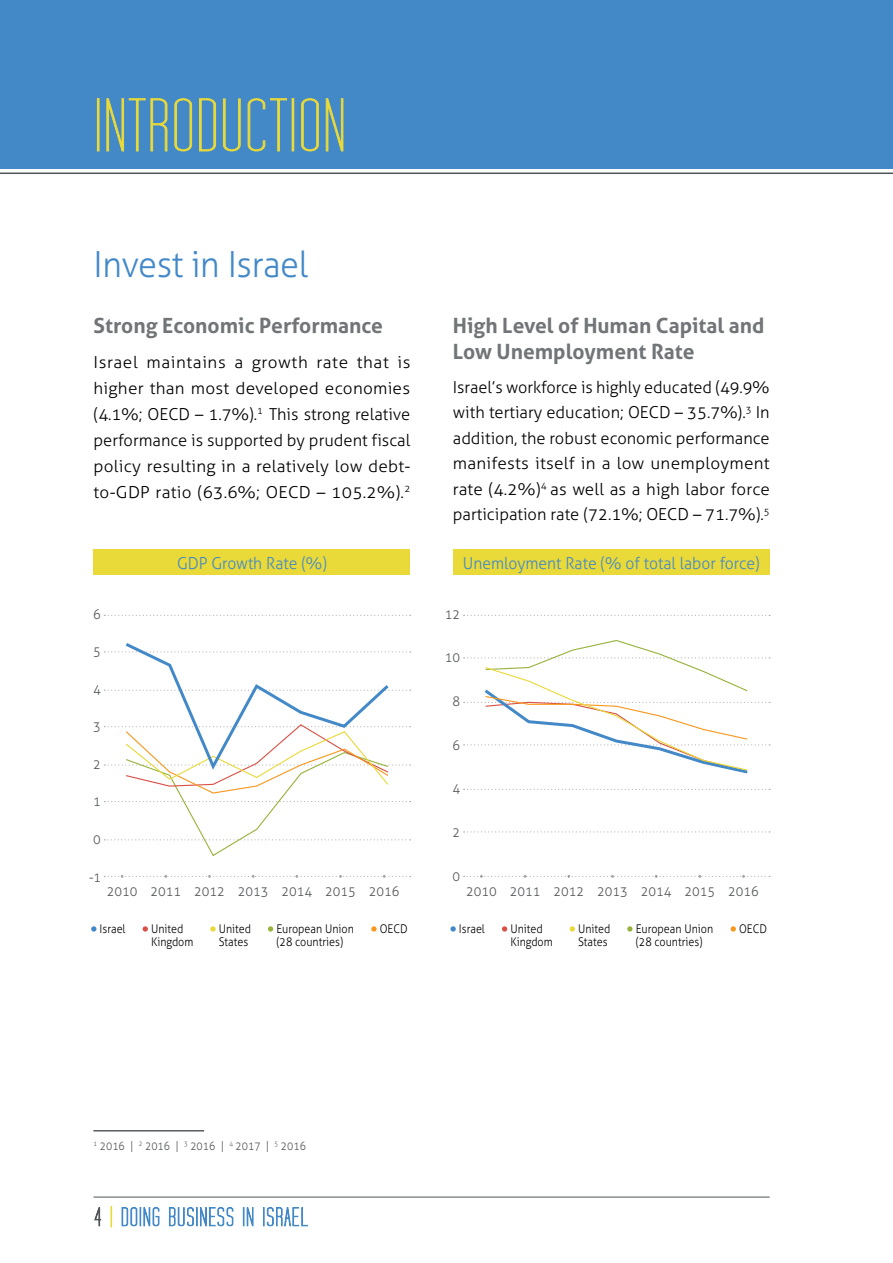
<style>
.page{position:relative;width:893px;height:1263px;background:#fff}
.page>*{position:absolute;margin:0;border:0;box-sizing:border-box;transform-origin:0 0}
.t1{font:75.75px "Tall Films Expanded";color:#e9d939;scale:1.04 1}
.t2{font:300 36px "Aller";letter-spacing:-.01em;color:#4389c8;scale:.95 1}
.t3{font:700 21px/25.5px "Aller";color:#717578}
.t4{font:300 16.5px/25.5px "Aller";letter-spacing:.01em;color:#000;text-align:justify}
.t5{font:300 16.5px/26.1px "Aller";letter-spacing:.01em;color:#000;text-align:justify;scale:1.04 1}
.t6{font:300 16.5px "Aller";color:#4389c8;scale:.95 1}
.t7{font:300 13.5px "Aller";color:#58595b;scale:.95 1}
.t8{font:300 13.5px "Aller";color:#58595b;scale:.92 1}
.t9{font:300 12px/13.5px "Aller";color:#000;scale:.9 1}
.t10{font:300 11.7px "Aller";color:#58595b;scale:.9 1}
</style>
<div class="page">
<svg style="left:95px;top:1207px;width:6px;height:19px"></svg>
<svg style="left:111px;top:1206px;width:1px;height:21px"></svg>
<svg style="left:122px;top:1207px;width:37px;height:19px"></svg>
<svg style="left:169px;top:1207px;width:64px;height:19px"></svg>
<svg style="left:243px;top:1207px;width:10px;height:19px"></svg>
<svg style="left:263px;top:1207px;width:45px;height:19px"></svg>
<hr style="left:94px;top:1197px;width:676px;height:1px;background:#4d5356">
<div style="left:0;top:0;width:893px;height:168px;background:#4389c8"></div>
<hr style="left:0;top:173px;width:893px;height:1px;background:#4d5356">
<div style="left:453px;top:550px;width:317px;height:25px;background:#e9d939"></div>
<svg style="left:450px;top:926px;width:6px;height:6px"></svg>
<svg style="left:570px;top:926px;width:5px;height:6px"></svg>
<svg style="left:502px;top:926px;width:5px;height:6px"></svg>
<svg style="left:627px;top:926px;width:6px;height:6px"></svg>
<svg style="left:731px;top:926px;width:5px;height:6px"></svg>
<svg style="left:464px;top:831px;width:306px;height:1px"></svg>
<svg style="left:464px;top:789px;width:306px;height:1px"></svg>
<svg style="left:464px;top:615px;width:306px;height:1px"></svg>
<svg style="left:464px;top:875px;width:306px;height:3px"></svg>
<svg style="left:464px;top:640px;width:306px;height:134px"></svg>
<div style="left:94px;top:550px;width:316px;height:25px;background:#e9d939"></div>
<svg style="left:91px;top:926px;width:5px;height:6px"></svg>
<svg style="left:210px;top:926px;width:6px;height:6px"></svg>
<svg style="left:143px;top:926px;width:5px;height:6px"></svg>
<svg style="left:268px;top:926px;width:5px;height:6px"></svg>
<svg style="left:371px;top:926px;width:6px;height:6px"></svg>
<svg style="left:104px;top:615px;width:307px;height:1px"></svg>
<svg style="left:104px;top:875px;width:307px;height:3px"></svg>
<svg style="left:104px;top:643px;width:307px;height:213px"></svg>
<div style="left:97px;top:98px;width:2px;height:53px;border:1px solid #e9d939"></div>
<svg style="left:106px;top:98px;width:62px;height:54px"></svg>
<svg style="left:174px;top:98px;width:18px;height:54px"></svg>
<svg style="left:199px;top:98px;width:17px;height:54px"></svg>
<svg style="left:223px;top:98px;width:18px;height:54px"></svg>
<svg style="left:247px;top:98px;width:40px;height:54px"></svg>
<div style="left:292px;top:98px;width:2px;height:53px;border:1px solid #e9d939"></div>
<svg style="left:301px;top:98px;width:18px;height:54px"></svg>
<svg style="left:326px;top:98px;width:17px;height:54px"></svg>
<hr style="left:94px;top:1130px;width:110px;height:1px;background:#4d5356">
<h1 class="t1" style="left:94px;top:90px;width:245px">INTRODUCTION</h1>
<h2 class="t2" style="left:94px;top:243px;width:228px">Invest in Israel</h2>
<p class="t3" style="left:94px;top:313px;width:291px">Strong Economic Performance</p>
<p class="t5" style="left:94px;top:349px;width:306px">Israel maintains a growth rate that is higher than most developed economies (4.1%; OECD – 1.7%).<sup>1</sup> This strong relative performance is supported by prudent fiscal policy resulting in a relatively low debt&shy;to-GDP ratio (63.6%; OECD – 105.2%).<sup>2</sup></p>
<p class="t6" style="left:177px;top:553px;width:159px">GDP Growth Rate (%)</p>
<p class="t3" style="left:453px;top:313px;width:313px">High Level of Human Capital and<br>Low Unemployment Rate</p>
<p class="t4" style="left:453px;top:374px;width:318px">Israel’s workforce is highly educated (49.9% with tertiary education; OECD – 35.7%).<sup>3</sup> In addition, the robust economic performance manifests itself in a low unemployment rate (4.2%)<sup>4</sup> as well as a high labor force participation rate (72.1%; OECD – 71.7%).<sup>5</sup></p>
<p class="t6" style="left:463px;top:553px;width:314px">Unemloyment Rate (% of total labor force)</p>
<p class="t7" style="left:93px;top:606px;width:10px">6</p>
<p class="t7" style="left:93px;top:643px;width:10px">5</p>
<p class="t7" style="left:93px;top:681px;width:10px">4</p>
<p class="t7" style="left:93px;top:718px;width:10px">3</p>
<p class="t7" style="left:93px;top:756px;width:10px">2</p>
<p class="t7" style="left:93px;top:793px;width:10px">1</p>
<p class="t7" style="left:93px;top:831px;width:10px">0</p>
<p class="t8" style="left:89px;top:869px;width:14px">-1</p>
<p class="t7" style="left:445px;top:606px;width:18px">12</p>
<p class="t7" style="left:445px;top:649px;width:18px">10</p>
<p class="t7" style="left:453px;top:693px;width:10px">8</p>
<p class="t7" style="left:453px;top:737px;width:10px">6</p>
<p class="t7" style="left:453px;top:780px;width:10px">4</p>
<p class="t7" style="left:453px;top:824px;width:10px">2</p>
<p class="t7" style="left:453px;top:868px;width:10px">0</p>
<p class="t7" style="left:107px;top:883px;width:310px">2010 2011 2012 2013 2014 2015 2016</p>
<p class="t7" style="left:466px;top:883px;width:310px">2010 2011 2012 2013 2014 2015 2016</p>
<p class="t9" style="left:100px;top:922px;width:30px">Israel</p>
<p class="t9" style="left:219px;top:922px;width:37px">United<br>States</p>
<p class="t9" style="left:151px;top:922px;width:48px">United<br>Kingdom</p>
<p class="t9" style="left:276px;top:922px;width:88px">European Union (28 countries)</p>
<p class="t9" style="left:380px;top:922px;width:32px">OECD</p>
<p class="t9" style="left:459px;top:922px;width:30px">Israel</p>
<p class="t9" style="left:578px;top:922px;width:37px">United<br>States</p>
<p class="t9" style="left:510px;top:922px;width:48px">United<br>Kingdom</p>
<p class="t9" style="left:636px;top:922px;width:88px">European Union (28 countries)</p>
<p class="t9" style="left:739px;top:922px;width:32px">OECD</p>
<p class="t10" style="left:94px;top:1138px;width:238px"><sup>1</sup> 2016 | <sup>2</sup> 2016 | <sup>3</sup> 2016 | <sup>4</sup> 2017 | <sup>5</sup> 2016</p>
</div>
